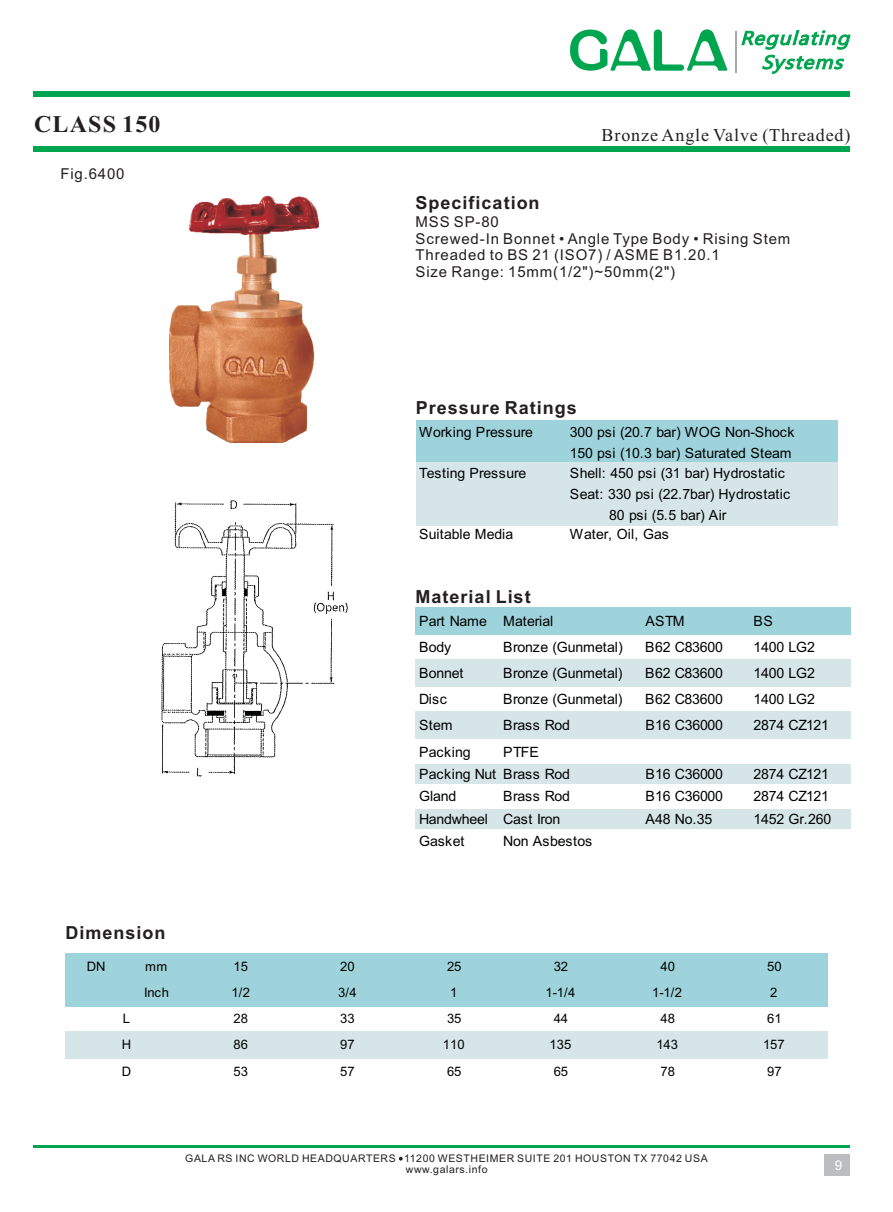
<style>
.page{position:relative;width:893px;height:1212px;background:#fff}
.page>*{position:absolute;margin:0;border:0;box-sizing:border-box;transform-origin:0 0}
.t1{font:700 24px "Times New Roman";letter-spacing:.05em;color:#231f20}
.t2{font:700 18px "Arial";letter-spacing:.055em;color:#231f20}
.t3{font:18px "Times New Roman";letter-spacing:.05em;color:#231f20}
.t4{font:15px/16.8px "Arial";letter-spacing:.055em;color:#231f20}
.t5{font:14.25px/23px "Arial";letter-spacing:-.015em;color:#010202}
.t6{font:14.25px "Arial";letter-spacing:.02em;color:#010202}
.t7{font:14.1px/20.7px "Arial";letter-spacing:-.015em;color:#010202}
.t8{font:14.1px "Arial";letter-spacing:.01em;color:#010202}
.t9{font:13.5px "Arial";color:#fff}
.t10{font:13.05px/26.1px "Arial";color:#010202;text-align:justify}
.t11{font:10.5px "Arial";letter-spacing:.055em;color:#231f20}
</style>
<div class="page">
<div style="left:34px;top:91px;width:816px;height:5px;background:#00a54f"></div>
<div style="left:34px;top:146px;width:816px;height:5px;background:#00a54f"></div>
<hr style="left:34px;top:1145px;width:816px;height:3px;background:#00a54f">
<div style="left:824px;top:1154px;width:26px;height:22px;background:#bcbdc0"></div>
<svg style="left:399px;top:1157px;width:4px;height:3px"></svg>
<div style="left:65px;top:953px;width:763px;height:53px;background:#9fd3db"></div>
<div style="left:65px;top:1031px;width:763px;height:27px;background:#d6e6e8"></div>
<div style="left:416px;top:607px;width:435px;height:27px;background:#9fd3db"></div>
<div style="left:416px;top:659px;width:435px;height:28px;background:#d6e6e8"></div>
<div style="left:416px;top:712px;width:435px;height:27px;background:#d6e6e8"></div>
<div style="left:416px;top:764px;width:435px;height:20px;background:#d6e6e8"></div>
<div style="left:416px;top:809px;width:435px;height:19px;background:#d6e6e8"></div>
<hr style="left:735px;top:31px;width:1px;height:42px;background:#a8a9ad">
<svg style="left:741px;top:30px;width:110px;height:44px"></svg>
<svg style="left:570px;top:29px;width:157px;height:42px"></svg>
<div style="left:416px;top:421px;width:422px;height:42px;background:#9fd3db"></div>
<div style="left:416px;top:462px;width:422px;height:63px;background:#d6e6e8"></div>
<img style="left:161px;top:500px;width:187px;height:277px">
<img style="left:169px;top:196px;width:150px;height:247px">
<h1 class="t1" style="left:34px;top:116px;width:128px">CLASS 150</h1>
<p class="t4" style="left:60px;top:167px;width:66px">Fig.6400</p>
<p class="t3" style="left:601px;top:128px;width:250px">Bronze Angle Valve (Threaded)</p>
<p class="t2" style="left:416px;top:196px;width:126px">Specification</p>
<p class="t4" style="left:416px;top:215px;width:376px">MSS SP-80<br>Screwed-In Bonnet • Angle Type Body • Rising Stem<br>Threaded to BS 21 (ISO7) / ASME B1.20.1<br>Size Range: 15mm(1/2")~50mm(2")</p>
<p class="t2" style="left:416px;top:401px;width:163px">Pressure Ratings</p>
<p class="t7" style="left:419px;top:423px;width:115px">Working Pressure</p>
<p class="t7" style="left:570px;top:423px;width:226px">300 psi (20.7 bar) WOG Non-Shock<br>150 psi (10.3 bar) Saturated Steam</p>
<p class="t7" style="left:419px;top:464px;width:109px">Testing Pressure</p>
<p class="t7" style="left:570px;top:464px;width:216px">Shell: 450 psi (31 bar) Hydrostatic</p>
<p class="t7" style="left:570px;top:485px;width:222px">Seat: 330 psi (22.7bar) Hydrostatic</p>
<p class="t7" style="left:609px;top:506px;width:119px">80 psi (5.5 bar) Air</p>
<p class="t8" style="left:419px;top:529px;width:96px">Suitable Media</p>
<p class="t7" style="left:570px;top:525px;width:100px">Water, Oil, Gas</p>
<p class="t2" style="left:416px;top:590px;width:117px">Material List</p>
<p class="t5" style="left:419px;top:610px;width:136px">Part Name Material</p>
<p class="t5" style="left:645px;top:610px;width:41px">ASTM</p>
<p class="t5" style="left:754px;top:610px;width:21px">BS</p>
<p class="t5" style="left:419px;top:637px;width:34px">Body</p>
<p class="t5" style="left:503px;top:637px;width:121px">Bronze (Gunmetal)</p>
<p class="t5" style="left:645px;top:637px;width:79px">B62 C83600</p>
<p class="t5" style="left:753px;top:637px;width:63px">1400 LG2</p>
<p class="t5" style="left:419px;top:663px;width:46px">Bonnet</p>
<p class="t5" style="left:503px;top:663px;width:121px">Bronze (Gunmetal)</p>
<p class="t5" style="left:645px;top:663px;width:79px">B62 C83600</p>
<p class="t5" style="left:753px;top:663px;width:63px">1400 LG2</p>
<p class="t5" style="left:419px;top:689px;width:29px">Disc</p>
<p class="t5" style="left:503px;top:689px;width:121px">Bronze (Gunmetal)</p>
<p class="t5" style="left:645px;top:689px;width:79px">B62 C83600</p>
<p class="t5" style="left:753px;top:689px;width:63px">1400 LG2</p>
<p class="t5" style="left:419px;top:715px;width:35px">Stem</p>
<p class="t5" style="left:503px;top:715px;width:68px">Brass Rod</p>
<p class="t5" style="left:645px;top:715px;width:79px">B16 C36000</p>
<p class="t5" style="left:753px;top:715px;width:77px">2874 CZ121</p>
<p class="t6" style="left:419px;top:746px;width:53px">Packing</p>
<p class="t5" style="left:419px;top:741px;width:153px;text-indent:84px">PTFE<br>Packing Nut Brass Rod</p>
<p class="t5" style="left:645px;top:764px;width:79px">B16 C36000</p>
<p class="t5" style="left:753px;top:764px;width:77px">2874 CZ121</p>
<p class="t5" style="left:419px;top:786px;width:39px">Gland</p>
<p class="t5" style="left:503px;top:786px;width:68px">Brass Rod</p>
<p class="t5" style="left:645px;top:786px;width:79px">B16 C36000</p>
<p class="t5" style="left:753px;top:786px;width:77px">2874 CZ121</p>
<p class="t5" style="left:419px;top:809px;width:143px">Handwheel Cast Iron</p>
<p class="t5" style="left:645px;top:809px;width:68px">A48 No.35</p>
<p class="t5" style="left:753px;top:809px;width:79px">1452 Gr.260</p>
<p class="t5" style="left:419px;top:831px;width:47px">Gasket</p>
<p class="t5" style="left:503px;top:831px;width:91px">Non Asbestos</p>
<p class="t2" style="left:65px;top:926px;width:102px">Dimension</p>
<p class="t10" style="left:87px;top:955px;width:20px">DN</p>
<p class="t10" style="left:145px;top:955px;width:24px">mm</p>
<p class="t10" style="left:234px;top:955px;width:16px">15</p>
<p class="t10" style="left:340px;top:955px;width:16px">20</p>
<p class="t10" style="left:447px;top:955px;width:16px">25</p>
<p class="t10" style="left:554px;top:955px;width:16px">32</p>
<p class="t10" style="left:660px;top:955px;width:16px">40</p>
<p class="t10" style="left:767px;top:955px;width:16px">50</p>
<p class="t10" style="left:144px;top:981px;width:26px">Inch</p>
<p class="t10" style="left:231px;top:981px;width:20px">1/2</p>
<p class="t10" style="left:338px;top:981px;width:20px">3/4</p>
<p class="t10" style="left:450px;top:981px;width:9px">1</p>
<p class="t10" style="left:545px;top:981px;width:31px">1-1/4</p>
<p class="t10" style="left:652px;top:981px;width:31px">1-1/2</p>
<p class="t10" style="left:770px;top:981px;width:9px">2</p>
<p class="t10" style="left:234px;top:1007px;width:16px">28</p>
<p class="t10" style="left:340px;top:1007px;width:16px">33</p>
<p class="t10" style="left:447px;top:1007px;width:16px">35</p>
<p class="t10" style="left:554px;top:1007px;width:16px">44</p>
<p class="t10" style="left:660px;top:1007px;width:16px">48</p>
<p class="t10" style="left:767px;top:1007px;width:16px">61</p>
<p class="t10" style="left:234px;top:1033px;width:16px">86</p>
<p class="t10" style="left:340px;top:1033px;width:16px">97</p>
<p class="t10" style="left:443px;top:1033px;width:23px">110</p>
<p class="t10" style="left:550px;top:1033px;width:23px">135</p>
<p class="t10" style="left:656px;top:1033px;width:23px">143</p>
<p class="t10" style="left:763px;top:1033px;width:23px">157</p>
<p class="t10" style="left:234px;top:1059px;width:16px">53</p>
<p class="t10" style="left:340px;top:1059px;width:16px">57</p>
<p class="t10" style="left:447px;top:1059px;width:16px">65</p>
<p class="t10" style="left:554px;top:1059px;width:16px">65</p>
<p class="t10" style="left:660px;top:1059px;width:16px">78</p>
<p class="t10" style="left:767px;top:1059px;width:16px">97</p>
<p class="t10" style="left:122px;top:1007px;width:11px">L H D</p>
<p class="t11" style="left:185px;top:1154px;width:524px">GALA RS INC WORLD HEADQUARTERS 11200 WESTHEIMER SUITE 201 HOUSTON TX 77042 USA</p>
<p class="t11" style="left:406px;top:1165px;width:83px">www.galars.info</p>
<p class="t9" style="left:835px;top:1160px;width:9px">9</p>
</div>
